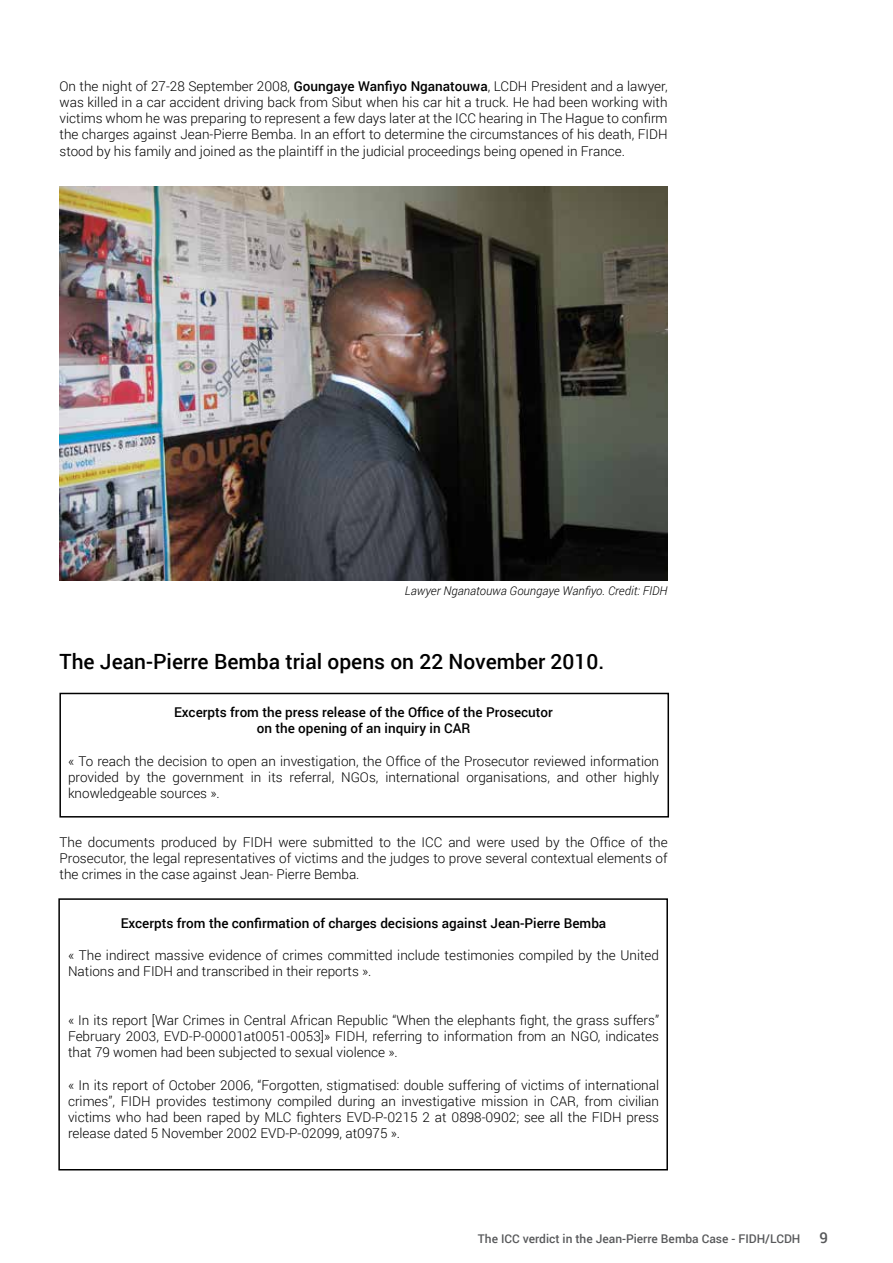
<style>
.page{position:relative;width:893px;height:1263px;background:#fff}
.page>*{position:absolute;margin:0;border:0;box-sizing:border-box;transform-origin:0 0}
.t1{font:500 21px "Roboto";color:#000}
.t2{font:500 15px "Roboto";color:#58595b}
.t3{font:300 13.5px/16.2px "Roboto";color:#000;text-align:justify}
.t4{font:500 13.5px/16.2px "Roboto";color:#000;text-align:center}
.t5{font:500 12px "Roboto";color:#58595b}
.t6{font:italic 300 12px "Roboto";color:#000}
.s1{font-weight:500}
</style>
<div class="page">
<img style="left:60px;top:186px;width:608px;height:394px">
<div style="left:58px;top:898px;width:610px;height:272px;border:2px solid #000"></div>
<div style="left:59px;top:693px;width:610px;height:124px;border:2px solid #000"></div>
<p class="t3" style="left:60px;top:77px;width:610px">On the night of 27-28 September 2008, <span class="s1">Goungaye Wanfiyo Nganatouwa</span>, LCDH President and a lawyer, was killed in a car accident driving back from Sibut when his car hit a truck. He had been working with victims whom he was preparing to represent a few days later at the ICC hearing in The Hague to confirm the charges against Jean-Pierre Bemba. In an effort to determine the circumstances of his death, FIDH stood by his family and joined as the plaintiff in the judicial proceedings being opened in France.</p>
<p class="t6" style="left:405px;top:582px;width:264px">Lawyer Nganatouwa Goungaye Wanfiyo. Credit: FIDH</p>
<h1 class="t1" style="left:60px;top:646px;width:546px">The Jean-Pierre Bemba trial opens on 22 November 2010.</h1>
<p class="t4" style="left:174px;top:704px;width:380px">Excerpts from the press release of the Office of the Prosecutor on the opening of an inquiry in CAR</p>
<p class="t3" style="left:68px;top:752px;width:593px">« To reach the decision to open an investigation, the Office of the Prosecutor reviewed information provided by the government in its referral, NGOs, international organisations, and other highly knowledgeable sources ».</p>
<p class="t3" style="left:60px;top:833px;width:610px">The documents produced by FIDH were submitted to the ICC and were used by the Office of the Prosecutor, the legal representatives of victims and the judges to prove several contextual elements of the crimes in the case against Jean- Pierre Bemba.</p>
<p class="t4" style="left:121px;top:914px;width:487px">Excerpts from the confirmation of charges decisions against Jean-Pierre Bemba</p>
<p class="t3" style="left:68px;top:947px;width:593px">« The indirect massive evidence of crimes committed include testimonies compiled by the United<br>Nations and FIDH and transcribed in their reports ».</p>
<p class="t3" style="left:68px;top:1012px;width:593px">« In its report [War Crimes in Central African Republic “When the elephants fight, the grass suffers” February 2003, EVD-P-00001at0051-0053]» FIDH, referring to information from an NGO, indicates that 79 women had been subjected to sexual violence ».</p>
<p class="t3" style="left:68px;top:1076px;width:593px">« In its report of October 2006, “Forgotten, stigmatised: double suffering of victims of international crimes”, FIDH provides testimony compiled during an investigative mission in CAR, from civilian victims who had been raped by MLC fighters EVD-P-0215 2 at 0898-0902; see all the FIDH press release dated 5 November 2002 EVD-P-02099, at0975 ».</p>
<p class="t5" style="left:478px;top:1230px;width:324px">The ICC verdict in the Jean-Pierre Bemba Case - FIDH/LCDH</p>
<p class="t2" style="left:820px;top:1227px;width:10px">9</p>
</div>
